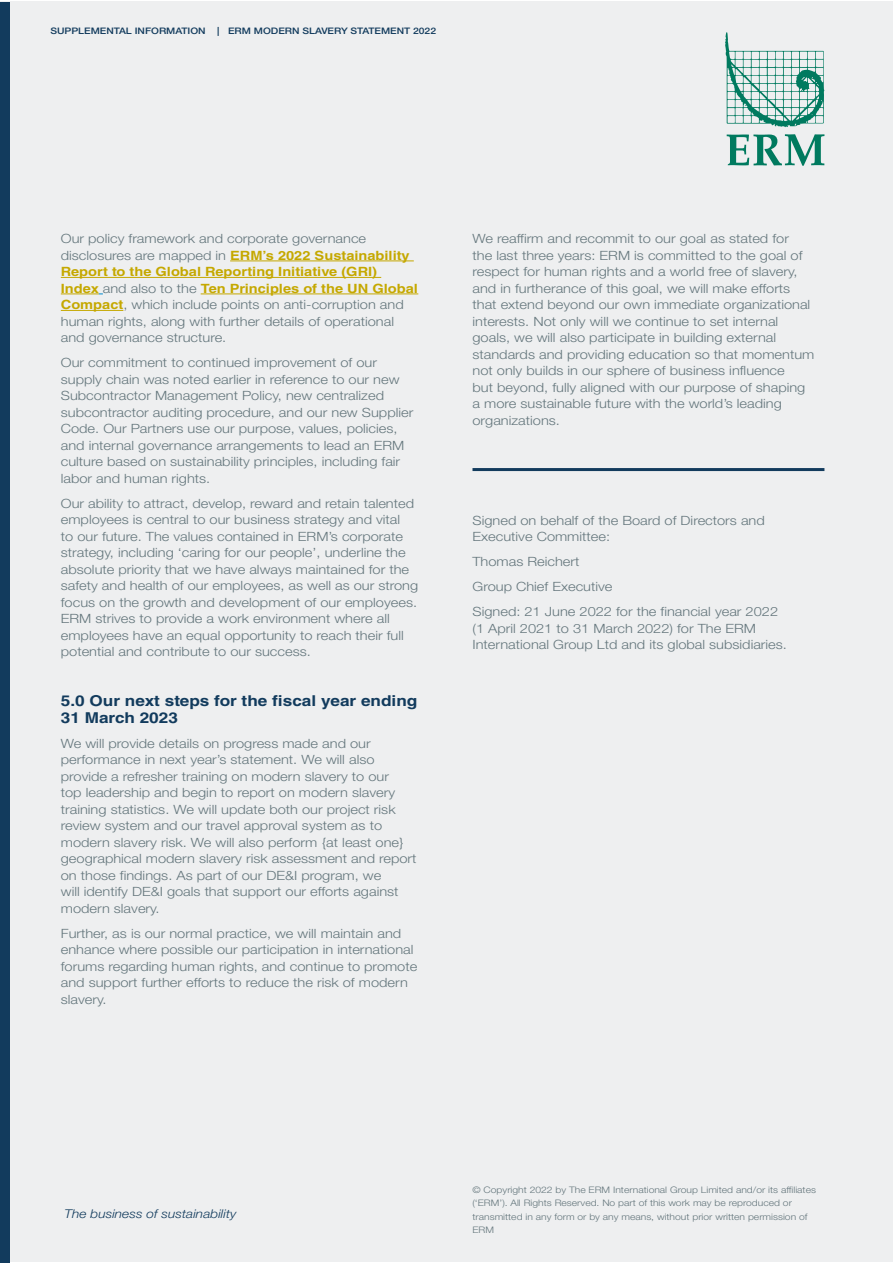
<style>
.page{position:relative;width:893px;height:1263px;background:#fff}
.page>*{position:absolute;margin:0;border:0;box-sizing:border-box;transform-origin:0 0}
.t1{font:700 15px/16.5px "Helvetica LT Std";color:#123b5d;scale:1.15 1}
.t2{font:300 12.75px/16.5px "Helvetica Neue LT Std";color:#64767c;scale:1.15 1}
.t3{font:700 12.75px/16.5px "Helvetica LT Std";color:#c5a800;scale:1.15 1}
.t4{font:italic 300 12px "Helvetica Neue LT Pro";color:#123b5d;scale:1.15 1}
.t5{font:300 9px/13.5px "Helvetica Neue LT Std";color:#64767c;scale:1.15 1}
.t6{font:500 9px "Helvetica Neue LT Std";color:#123b5d;scale:1.15 1}
.s1{font-family:"Helvetica Neue LT Std";font-weight:300;color:#64767c}
.s2{font-family:"Helvetica LT Std";font-weight:700;color:#c5a800}
</style>
<div class="page">
<div style="left:0;top:1px;width:893px;height:1260px;background:#eeeff0"></div>
<hr style="left:230px;top:261px;width:184px;height:1px;background:#c5a800">
<hr style="left:61px;top:277px;width:320px;height:1px;background:#c5a800">
<hr style="left:61px;top:294px;width:38px;height:1px;background:#c5a800">
<hr style="left:201px;top:294px;width:217px;height:1px;background:#c5a800">
<hr style="left:61px;top:310px;width:62px;height:1px;background:#c5a800">
<hr style="left:472px;top:468px;width:352px;height:3px;background:#123b5d">
<div style="left:0;top:3px;width:10px;height:1260px;background:#123b5d"></div>
<svg style="left:725px;top:32px;width:99px;height:95px"></svg>
<svg style="left:727px;top:134px;width:97px;height:32px"></svg>
<p class="t6" style="left:50px;top:25px;width:137px">SUPPLEMENTAL INFORMATION</p>
<p class="t6" style="left:217px;top:25px;width:192px">| ERM MODERN SLAVERY STATEMENT 2022</p>
<p class="t2" style="left:61px;top:230px;width:267px">Our policy framework and corporate governance</p>
<p class="t3" style="left:61px;top:247px;width:312px"><span class="s1">disclosures are mapped in</span> ERM’s 2022 Sustainability<br>Report to the Global Reporting Initiative (GRI)<br>Index <span class="s1">and also to the</span> Ten Principles of the UN Global</p>
<p class="t2" style="left:61px;top:296px;width:300px"><span class="s2">Compact</span>, which include points on anti-corruption and human rights, along with further details of operational and governance structure.</p>
<p class="t2" style="left:61px;top:354px;width:308px">Our commitment to continued improvement of our supply chain was noted earlier in reference to our new Subcontractor Management Policy, new centralized subcontractor auditing procedure, and our new Supplier Code. Our Partners use our purpose, values, policies, and internal governance arrangements to lead an ERM culture based on sustainability principles, including fair labor and human rights.</p>
<p class="t2" style="left:61px;top:495px;width:312px">Our ability to attract, develop, reward and retain talented employees is central to our business strategy and vital<br>to our future. The values contained in ERM’s corporate strategy, including ‘caring for our people’, underline the absolute priority that we have always maintained for the safety and health of our employees, as well as our strong focus on the growth and development of our employees.<br>ERM strives to provide a work environment where all employees have an equal opportunity to reach their full potential and contribute to our success.</p>
<p class="t1" style="left:61px;top:692px;width:312px">5.0 Our next steps for the fiscal year ending<br>31 March 2023</p>
<p class="t2" style="left:61px;top:735px;width:311px">We will provide details on progress made and our performance in next year’s statement. We will also provide a refresher training on modern slavery to our<br>top leadership and begin to report on modern slavery training statistics. We will update both our project risk review system and our travel approval system as to modern slavery risk. We will also perform {at least one} geographical modern slavery risk assessment and report on those findings. As part of our DE&amp;I program, we<br>will identify DE&amp;I goals that support our efforts against modern slavery.</p>
<p class="t2" style="left:61px;top:925px;width:312px">Further, as is our normal practice, we will maintain and enhance where possible our participation in international forums regarding human rights, and continue to promote and support further efforts to reduce the risk of modern slavery.</p>
<p class="t2" style="left:472px;top:230px;width:299px">We reaffirm and recommit to our goal as stated for<br>the last three years: ERM is committed to the goal of respect for human rights and a world free of slavery, and in furtherance of this goal, we will make efforts that extend beyond our own immediate organizational interests. Not only will we continue to set internal goals, we will also participate in building external standards and providing education so that momentum not only builds in our sphere of business influence<br>but beyond, fully aligned with our purpose of shaping a more sustainable future with the world’s leading organizations.</p>
<p class="t2" style="left:472px;top:512px;width:256px">Signed on behalf of the Board of Directors and<br>Executive Committee:</p>
<p class="t2" style="left:472px;top:549px;width:267px;line-height:25px">Thomas Reichert<br>Group Chief Executive<br>Signed: 21 June 2022 for the financial year 2022</p>
<p class="t2" style="left:472px;top:620px;width:275px">(1 April 2021 to 31 March 2022) for The ERM<br>International Group Ltd and its global subsidiaries.</p>
<p class="t4" style="left:64px;top:1206px;width:151px">The business of sustainability</p>
<p class="t5" style="left:472px;top:1182px;width:300px">© Copyright 2022 by The ERM International Group Limited and/or its affiliates (‘ERM’). All Rights Reserved. No part of this work may be reproduced or transmitted in any form or by any means, without prior written permission of ERM</p>
</div>
